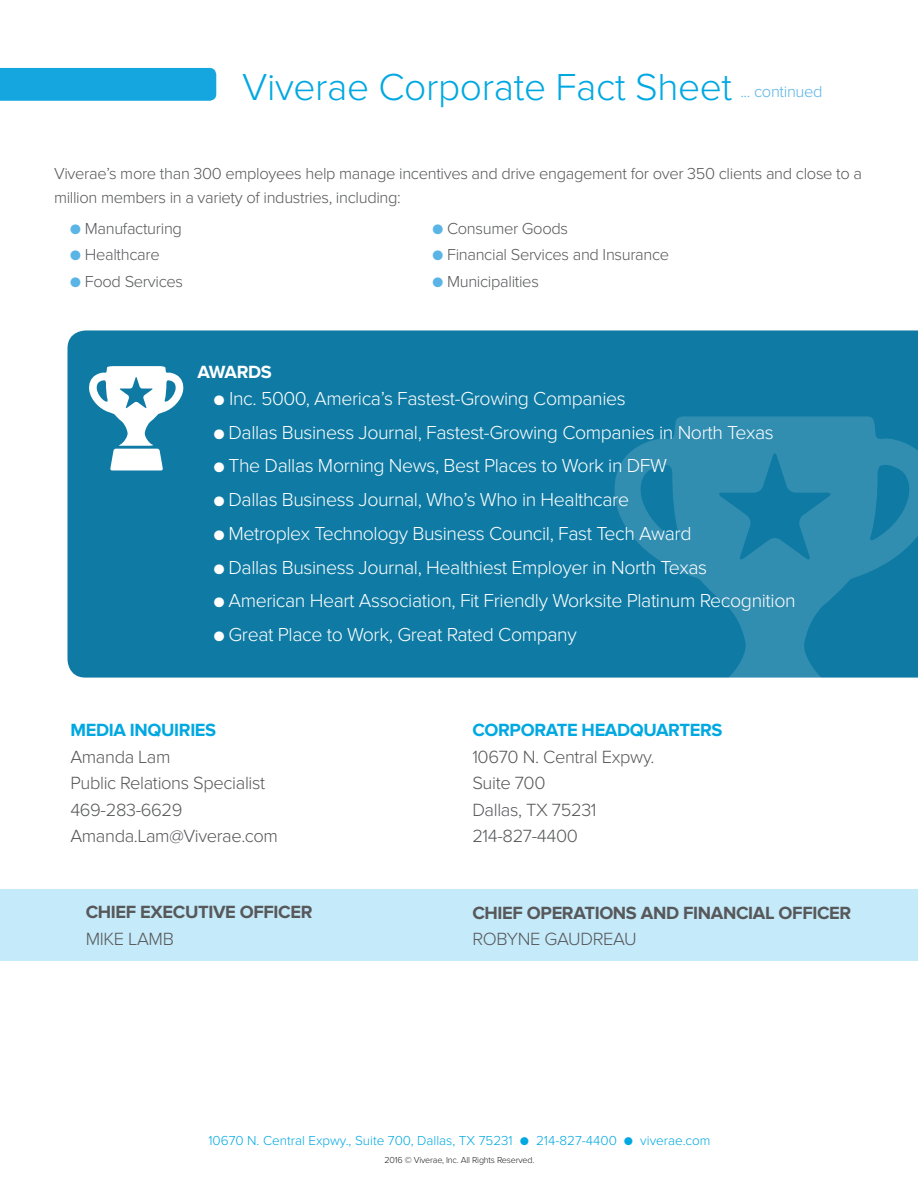
<style>
.page{position:relative;width:918px;height:1188px;background:#fff}
.page>*{position:absolute;margin:0;border:0;box-sizing:border-box;transform-origin:0 0}
.t1{font:300 39px "Proxima Nova";letter-spacing:-.01em;color:#00a8e1}
.t2{font:300 19.5px "Proxima Nova";letter-spacing:-.02em;color:#fff}
.t3{font:300 18.3px/26.7px "Proxima Nova";letter-spacing:-.02em;color:#57585a}
.t4{font:700 18.3px "Proxima Nova";letter-spacing:-.02em;color:#57585a}
.t5{font:700 18.3px "Proxima Nova";letter-spacing:-.02em;color:#00a8e1}
.t6{font:700 18.3px "Proxima Nova";letter-spacing:-.02em;color:#fff}
.t7{font:300 16.5px/24px "Proxima Nova";letter-spacing:-.02em;color:#57585a}
.t8{font:300 16.5px "Proxima Nova";letter-spacing:-.02em;color:#5ab4e5}
.t9{font:300 13.5px "Proxima Nova";color:#00a8e1}
.t10{font:300 9px "Proxima Nova";letter-spacing:-.02em;color:#231f20}
.s1{color:#5ab4e5}
.s2{font-size:16.5px}
</style>
<div class="page">
<div style="left:0;top:889px;width:918px;height:71px;background:#c5eafa"></div>
<div style="left:68px;top:330px;width:850px;height:348px;background:#0f7ba4"></div>
<svg style="left:613px;top:416px;width:305px;height:262px;background:#2285ab"></svg>
<div style="left:0;top:68px;width:216px;height:33px;background:#16a6df"></div>
<svg style="left:88px;top:366px;width:96px;height:104px"></svg>
<h1 class="t1" style="left:242px;top:64px;width:491px">Viverae Corporate Fact Sheet</h1>
<p class="t8" style="left:740px;top:82px;width:84px">... continued</p>
<p class="t7" style="left:54px;top:162px;width:810px">Viverae’s more than 300 employees help manage incentives and drive engagement for over 350 clients and close to a million members in a variety of industries, including:</p>
<p class="t7" style="left:70px;top:217px;width:114px"><span class="s1">●</span> Manufacturing</p>
<p class="t7" style="left:432px;top:217px;width:138px"><span class="s1">●</span> Consumer Goods</p>
<p class="t7" style="left:70px;top:243px;width:91px"><span class="s1">●</span> Healthcare</p>
<p class="t7" style="left:432px;top:243px;width:239px"><span class="s1">●</span> Financial Services and Insurance</p>
<p class="t7" style="left:70px;top:270px;width:115px"><span class="s1">●</span> Food Services</p>
<p class="t7" style="left:432px;top:270px;width:108px"><span class="s1">●</span> Municipalities</p>
<p class="t6" style="left:198px;top:361px;width:76px">AWARDS</p>
<p class="t2" style="left:213px;top:387px;width:414px"><span class="s2">●</span> Inc. 5000, America’s Fastest-Growing Companies</p>
<p class="t2" style="left:213px;top:421px;width:562px"><span class="s2">●</span> Dallas Business Journal, Fastest-Growing Companies in North Texas</p>
<p class="t2" style="left:213px;top:455px;width:455px"><span class="s2">●</span> The Dallas Morning News, Best Places to Work in DFW</p>
<p class="t2" style="left:213px;top:488px;width:417px"><span class="s2">●</span> Dallas Business Journal, Who’s Who in Healthcare</p>
<p class="t2" style="left:213px;top:522px;width:480px"><span class="s2">●</span> Metroplex Technology Business Council, Fast Tech Award</p>
<p class="t2" style="left:213px;top:556px;width:495px"><span class="s2">●</span> Dallas Business Journal, Healthiest Employer in North Texas</p>
<p class="t2" style="left:213px;top:590px;width:584px"><span class="s2">●</span> American Heart Association, Fit Friendly Worksite Platinum Recognition</p>
<p class="t2" style="left:213px;top:623px;width:365px"><span class="s2">●</span> Great Place to Work, Great Rated Company</p>
<p class="t5" style="left:70px;top:719px;width:147px">MEDIA INQUIRIES</p>
<p class="t3" style="left:70px;top:744px;width:209px">Amanda Lam<br>Public Relations Specialist<br>469-283-6629<br>Amanda.Lam@Viverae.com</p>
<p class="t4" style="left:86px;top:902px;width:228px">CHIEF EXECUTIVE OFFICER</p>
<p class="t3" style="left:86px;top:926px;width:90px">MIKE LAMB</p>
<p class="t5" style="left:472px;top:719px;width:252px">CORPORATE HEADQUARTERS</p>
<p class="t3" style="left:472px;top:744px;width:184px">10670 N. Central Expwy.<br>Suite 700<br>Dallas, TX 75231<br>214-827-4400</p>
<p class="t4" style="left:472px;top:902px;width:381px">CHIEF OPERATIONS AND FINANCIAL OFFICER</p>
<p class="t3" style="left:472px;top:926px;width:166px">ROBYNE GAUDREAU</p>
<p class="t9" style="left:208px;top:1132px;width:504px">10670 N. Central Expwy., Suite 700, Dallas, TX 75231 ● 214-827-4400 ● viverae.com</p>
<p class="t10" style="left:385px;top:1155px;width:151px">2016 © Viverae, Inc. All Rights Reserved.</p>
</div>
